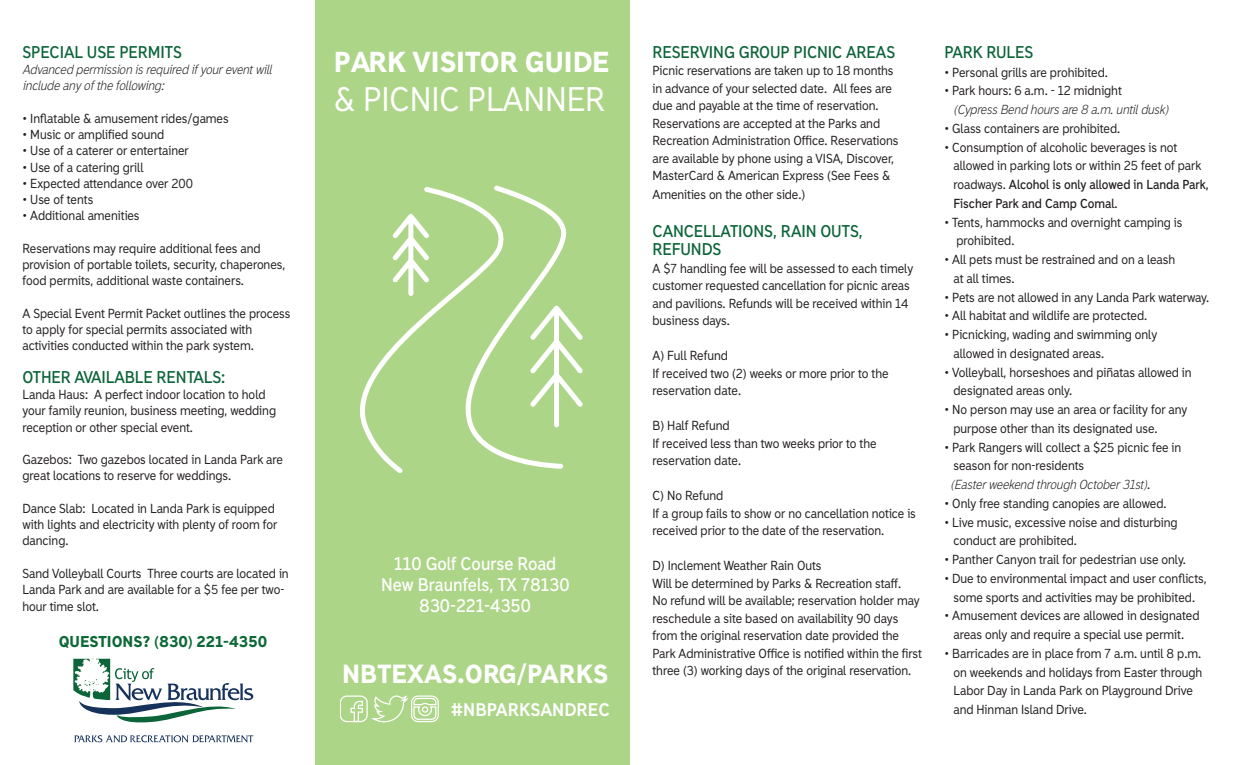
<style>
.page{position:relative;width:1260px;height:765px;background:#fff}
.page>*{position:absolute;margin:0;border:0;box-sizing:border-box;transform-origin:0 0}
.t1{font:32.5px "Madras";color:#fff}
.t2{font:900 27.5px "Madras";color:#fff}
.t3{font:900 25px "Madras";color:#fff}
.t4{font:700 17.5px/21px "Madras";color:#fff;text-align:center}
.t5{font:800 17.5px "Madras";color:#fff}
.t6{font:700 16.25px/18.8px "Madras";color:#0c6439}
.t7{font:900 15px "Madras";color:#0e6938}
.t8{font:12.5px/17.5px "Madras";color:#231f20}
.t9{font:italic 300 12.5px/16.2px "Madras";color:#231f20}
.t10{font:700 12.5px "Madras";color:#231f20}
.s1{font-weight:400}
.s2{font-weight:400;font-style:normal}
</style>
<div class="page">
<svg style="left:74px;top:735px;width:179px;height:8px"></svg>
<svg style="left:73px;top:659px;width:180px;height:64px"></svg>
<div style="left:315px;top:0;width:315px;height:765px;background:#add587"></div>
<svg style="left:340px;top:696px;width:99px;height:26px"></svg>
<svg style="left:360px;top:187px;width:94px;height:286px"></svg>
<svg style="left:385px;top:207px;width:51px;height:95px"></svg>
<svg style="left:454px;top:185px;width:129px;height:284px"></svg>
<p class="t6" style="left:22px;top:42px;width:161px">SPECIAL USE PERMITS</p>
<p class="t9" style="left:22px;top:61px;width:251px">Advanced permission is required if your event will include any of the following:</p>
<p class="t8" style="left:22px;top:110px;width:208px">• Inflatable &amp; amusement rides/games</p>
<p class="t8" style="left:22px;top:126px;width:143px">• Music or amplified sound</p>
<p class="t8" style="left:22px;top:142px;width:168px">• Use of a caterer or entertainer</p>
<p class="t8" style="left:22px;top:158px;width:122px">• Use of a catering grill</p>
<p class="t8" style="left:22px;top:175px;width:172px">• Expected attendance over 200</p>
<p class="t8" style="left:22px;top:191px;width:72px">• Use of tents</p>
<p class="t8" style="left:22px;top:207px;width:119px">• Additional amenities</p>
<p class="t8" style="left:22px;top:240px;width:264px;line-height:16.2px">Reservations may require additional fees and provision of portable toilets, security, chaperones, food permits, additional waste containers.</p>
<p class="t8" style="left:22px;top:305px;width:269px;line-height:16.2px">A Special Event Permit Packet outlines the process to apply for special permits associated with activities conducted within the park system.</p>
<p class="t6" style="left:22px;top:367px;width:204px">OTHER AVAILABLE RENTALS:</p>
<p class="t8" style="left:22px;top:386px;width:255px;line-height:16.2px">Landa Haus: A perfect indoor location to hold your family reunion, business meeting, wedding reception or other special event.</p>
<p class="t8" style="left:22px;top:451px;width:262px;line-height:16.2px">Gazebos: Two gazebos located in Landa Park are great locations to reserve for weddings.</p>
<p class="t8" style="left:22px;top:500px;width:256px;line-height:16.2px">Dance Slab: Located in Landa Park is equipped with lights and electricity with plenty of room for dancing.</p>
<p class="t8" style="left:22px;top:565px;width:268px;line-height:16.4px">Sand Volleyball Courts Three courts are located in<br>Landa Park and are available for a $5 fee per two&shy;hour time slot.</p>
<p class="t7" style="left:59px;top:631px;width:210px">QUESTIONS? (830) 221-4350</p>
<h2 class="t2" style="left:334px;top:44px;width:277px">PARK VISITOR GUIDE</h2>
<h1 class="t1" style="left:334px;top:80px;width:272px">&amp; PICNIC PLANNER</h1>
<h3 class="t4" style="left:381px;top:553px;width:190px">110 Golf Course Road<br>New Braunfels, TX 78130<br>830-221-4350</h3>
<h3 class="t3" style="left:342px;top:658px;width:267px">NBTEXAS.ORG/PARKS</h3>
<h3 class="t5" style="left:451px;top:699px;width:160px">#NBPARKSANDREC</h3>
<p class="t6" style="left:652px;top:42px;width:244px">RESERVING GROUP PICNIC AREAS</p>
<p class="t8" style="left:652px;top:62px;width:247px">Picnic reservations are taken up to 18 months in advance of your selected date. All fees are due and payable at the time of reservation.<br>Reservations are accepted at the Parks and Recreation Administration Office. Reservations are available by phone using a VISA, Discover, MasterCard &amp; American Express (See Fees &amp;</p>
<p class="t8" style="left:652px;top:186px;width:154px">Amenities on the other side.)</p>
<p class="t6" style="left:652px;top:221px;width:212px">CANCELLATIONS, RAIN OUTS,<br>REFUNDS</p>
<p class="t8" style="left:652px;top:260px;width:262px">A $7 handling fee will be assessed to each timely customer requested cancellation for picnic areas and pavilions. Refunds will be received within 14 business days.</p>
<p class="t8" style="left:652px;top:347px;width:77px">A) Full Refund</p>
<p class="t8" style="left:652px;top:365px;width:238px">If received two (2) weeks or more prior to the reservation date.</p>
<p class="t8" style="left:652px;top:417px;width:79px">B) Half Refund</p>
<p class="t8" style="left:652px;top:435px;width:226px">If received less than two weeks prior to the reservation date.</p>
<p class="t8" style="left:652px;top:487px;width:72px">C) No Refund</p>
<p class="t8" style="left:652px;top:505px;width:265px">If a group fails to show or no cancellation notice is received prior to the date of the reservation.</p>
<p class="t8" style="left:652px;top:557px;width:171px">D) Inclement Weather Rain Outs</p>
<p class="t8" style="left:652px;top:575px;width:271px">Will be determined by Parks &amp; Recreation staff.<br>No refund will be available; reservation holder may reschedule a site based on availability 90 days from the original reservation date provided the Park Administrative Office is notified within the first three (3) working days of the original reservation.</p>
<p class="t6" style="left:945px;top:42px;width:90px">PARK RULES</p>
<p class="t8" style="left:945px;top:63px;width:165px">• Personal grills are prohibited.</p>
<p class="t8" style="left:945px;top:82px;width:179px">• Park hours: 6 a.m. - 12 midnight</p>
<p class="t9" style="left:953px;top:101px;width:216px">(Cypress Bend hours are 8 a.m. until dusk)</p>
<p class="t8" style="left:945px;top:120px;width:177px">• Glass containers are prohibited.</p>
<p class="t8" style="left:945px;top:138px;width:234px">• Consumption of alcoholic beverages is not</p>
<p class="t8" style="left:953px;top:157px;width:249px">allowed in parking lots or within 25 feet of park</p>
<p class="t10" style="left:953px;top:177px;width:257px"><span class="s1">roadways.</span> Alcohol is only allowed in Landa Park,</p>
<p class="t10" style="left:953px;top:196px;width:166px">Fischer Park and Camp Comal.</p>
<p class="t8" style="left:945px;top:213px;width:240px">• Tents, hammocks and overnight camping is</p>
<p class="t8" style="left:956px;top:232px;width:60px">prohibited.</p>
<p class="t8" style="left:945px;top:251px;width:232px">• All pets must be restrained and on a leash</p>
<p class="t8" style="left:953px;top:270px;width:63px">at all times.</p>
<p class="t8" style="left:945px;top:288px;width:266px">• Pets are not allowed in any Landa Park waterway.</p>
<p class="t8" style="left:945px;top:307px;width:204px">• All habitat and wildlife are protected.</p>
<p class="t8" style="left:945px;top:326px;width:214px">• Picnicking, wading and swimming only</p>
<p class="t8" style="left:953px;top:345px;width:152px">allowed in designated areas.</p>
<p class="t8" style="left:945px;top:363px;width:249px">• Volleyball, horseshoes and piñatas allowed in</p>
<p class="t8" style="left:953px;top:382px;width:120px">designated areas only.</p>
<p class="t8" style="left:945px;top:401px;width:244px">• No person may use an area or facility for any</p>
<p class="t8" style="left:953px;top:420px;width:206px">purpose other than its designated use.</p>
<p class="t8" style="left:945px;top:438px;width:238px">• Park Rangers will collect a $25 picnic fee in</p>
<p class="t8" style="left:953px;top:457px;width:132px">season for non-residents</p>
<p class="t9" style="left:950px;top:476px;width:201px">(Easter weekend through October 31st)<span class="s2">.</span></p>
<p class="t8" style="left:945px;top:495px;width:224px">• Only free standing canopies are allowed.</p>
<p class="t8" style="left:945px;top:513px;width:235px">• Live music, excessive noise and disturbing</p>
<p class="t8" style="left:953px;top:532px;width:125px">conduct are prohibited.</p>
<p class="t8" style="left:945px;top:551px;width:243px">• Panther Canyon trail for pedestrian use only.</p>
<p class="t8" style="left:945px;top:570px;width:264px">• Due to environmental impact and user conflicts,</p>
<p class="t8" style="left:953px;top:588px;width:243px">some sports and activities may be prohibited.</p>
<p class="t8" style="left:945px;top:607px;width:257px">• Amusement devices are allowed in designated</p>
<p class="t8" style="left:953px;top:626px;width:232px">areas only and require a special use permit.</p>
<p class="t8" style="left:945px;top:645px;width:258px">• Barricades are in place from 7 a.m. until 8 p.m.</p>
<p class="t8" style="left:953px;top:663px;width:250px">on weekends and holidays from Easter through</p>
<p class="t8" style="left:953px;top:682px;width:241px">Labor Day in Landa Park on Playground Drive</p>
<p class="t8" style="left:953px;top:701px;width:135px">and Hinman Island Drive.</p>
</div>
